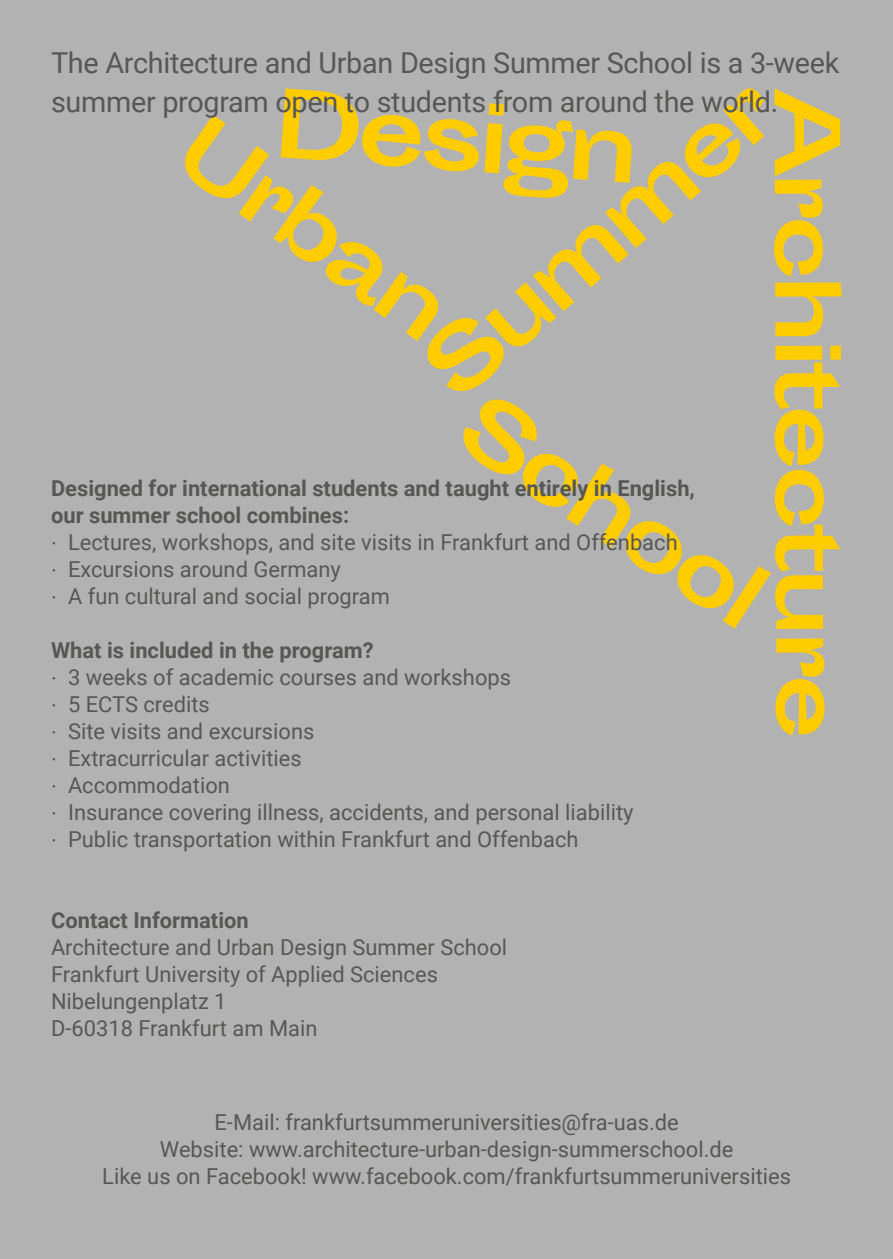
<style>
.page{position:relative;width:893px;height:1259px;background:#b3b2b2}
.page>*{position:absolute;margin:0;border:0;box-sizing:border-box;transform-origin:0 0}
.t1{font:28.8px/39px "Roboto";letter-spacing:-.01em;color:#575756}
.t2{font:21.9px/27px "Roboto";color:#575756}
.t3{font:700 21.9px/27px "Roboto";color:#575756}
</style>
<div class="page">
<svg style="left:775px;top:638px;width:50px;height:97px"></svg>
<svg style="left:185px;top:88px;width:657px;height:541px"></svg>
<h1 class="t1" style="left:51px;top:42px;width:790px">The Architecture and Urban Design Summer School is a 3-week summer program open to students from around the world.</h1>
<p class="t3" style="left:51px;top:473px;width:645px">Designed for international students and taught entirely in English, our summer school combines:</p>
<p class="t2" style="left:51px;top:527px;width:628px">· Lectures, workshops, and site visits in Frankfurt and Offenbach · Excursions around Germany<br>· A fun cultural and social program</p>
<p class="t3" style="left:51px;top:635px;width:324px">What is included in the program?</p>
<p class="t2" style="left:51px;top:662px;width:584px">· 3 weeks of academic courses and workshops<br>· 5 ECTS credits<br>· Site visits and excursions<br>· Extracurricular activities<br>· Accommodation<br>· Insurance covering illness, accidents, and personal liability · Public transportation within Frankfurt and Offenbach</p>
<p class="t3" style="left:51px;top:905px;width:199px">Contact Information</p>
<p class="t2" style="left:51px;top:932px;width:458px">Architecture and Urban Design Summer School Frankfurt University of Applied Sciences Nibelungenplatz 1<br>D-60318 Frankfurt am Main</p>
<p class="t2" style="left:102px;top:1107px;width:690px;text-align:center">E-Mail: frankfurtsummeruniversities@fra-uas.de<br>Website: www.architecture-urban-design-summerschool.de<br>Like us on Facebook! www.facebook.com/frankfurtsummeruniversities</p>
</div>
